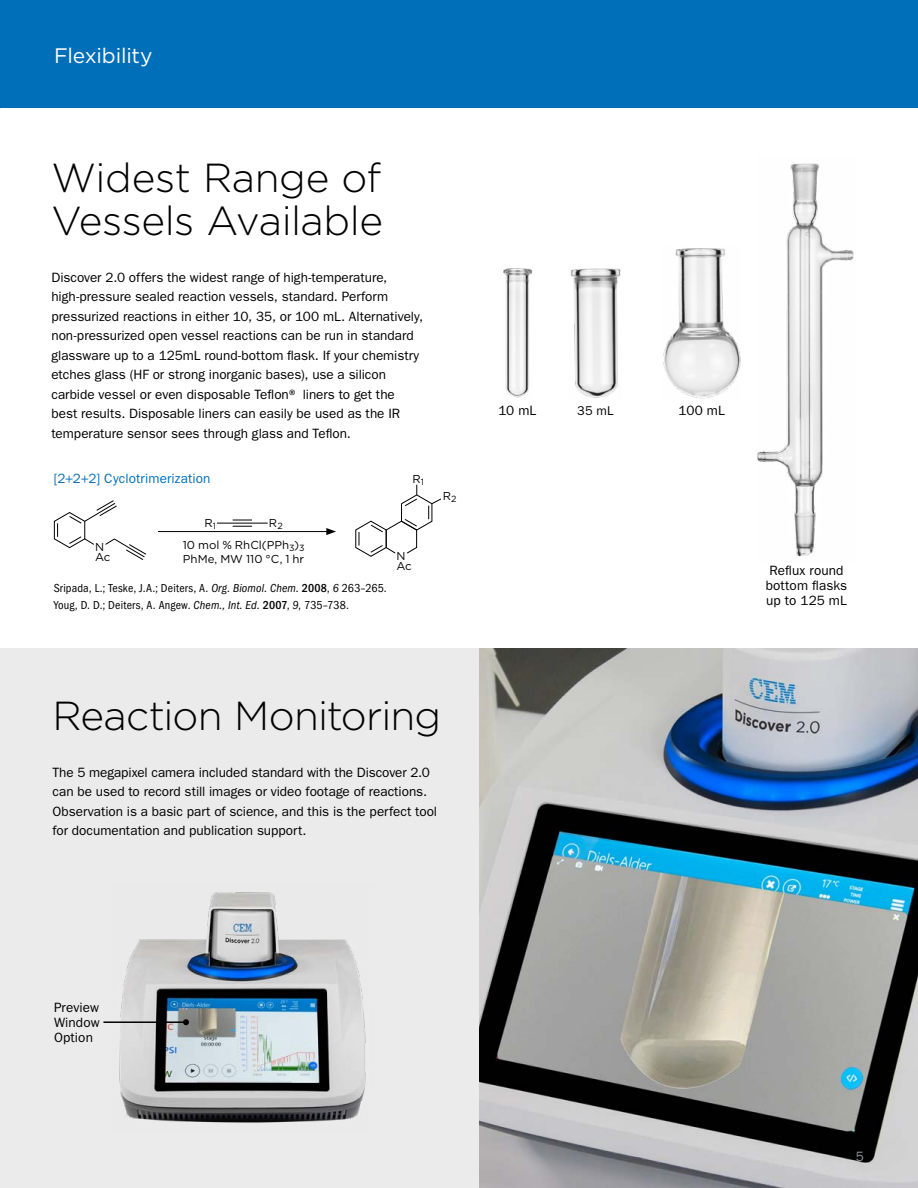
<style>
.page{position:relative;width:918px;height:1188px;background:#fff}
.page>*{position:absolute;margin:0;border:0;box-sizing:border-box;transform-origin:0 0}
.Subject_Headline{font:300 40.5px/43.5px "Gotham HTF";letter-spacing:-.015em;color:#000}
.Page_Header__blue_ba{font:21px "Gotham HTF";letter-spacing:-.01em;color:#fff}
.Paragraph_Copy{font:13.5px/19.5px "ITC Franklin Gothic Std";color:#000}
.Column_Header__blue{font:13.5px "ITC Franklin Gothic Std";letter-spacing:.01em;color:#006fba}
.t1{font:13.5px "ITC Franklin Gothic Std";color:#939598}
.Paragraph_Copy-2{font:12.75px "ITC Franklin Gothic Std";color:#000}
.Image_Chart_Captions{font:condensed 12px "ITC Franklin Gothic Std";letter-spacing:.015em;color:#000}
.News_Title{font:11.55px "Gotham HTF";color:#000}
.s1{font-style:italic}
.s2{font-weight:500}
</style>
<div class="page">
<img style="left:478px;top:648px;width:440px;height:540px">
<div style="left:0;top:648px;width:478px;height:540px;background:#ebebec"></div>
<img style="left:119px;top:892px;width:247px;height:231px">
<div style="left:0;top:0;width:918px;height:108px;background:#006fba"></div>
<svg style="left:54px;top:500px;width:93px;height:60px"></svg>
<svg style="left:355px;top:485px;width:87px;height:72px"></svg>
<hr style="left:158px;top:531px;width:171px;height:1px;background:#000">
<svg style="left:326px;top:528px;width:10px;height:7px"></svg>
<svg style="left:233px;top:520px;width:19px;height:7px"></svg>
<hr style="left:217px;top:523px;width:51px;height:1px;background:#000">
<hr style="left:103px;top:1021px;width:83px;height:2px;background:#000">
<svg style="left:183px;top:1019px;width:6px;height:6px"></svg>
<img style="left:503px;top:268px;width:30px;height:130px">
<img style="left:570px;top:268px;width:51px;height:130px">
<img style="left:663px;top:248px;width:78px;height:151px">
<img style="left:757px;top:163px;width:97px;height:394px">
<p class="Page_Header__blue_ba" style="left:54px;top:44px;width:100px">Flexibility</p>
<p class="Subject_Headline" style="left:51px;top:155px;width:333px">Widest Range of<br>Vessels Available</p>
<p class="Paragraph_Copy" style="left:51px;top:267px;width:373px">Discover 2.0 offers the widest range of high-temperature, high-pressure sealed reaction vessels, standard. Perform pressurized reactions in either 10, 35, or 100 mL. Alternatively, non-pressurized open vessel reactions can be run in standard glassware up to a 125mL round-bottom flask. If your chemistry etches glass (HF or strong inorganic bases), use a silicon carbide vessel or even disposable Teflon® liners to get the best results. Disposable liners can easily be used as the IR temperature sensor sees through glass and Teflon.</p>
<p class="Column_Header__blue" style="left:54px;top:471px;width:158px">[2+2+2] Cyclotrimerization</p>
<p class="News_Title" style="left:412px;top:472px;width:13px">R<sub>1</sub></p>
<p class="News_Title" style="left:205px;top:516px;width:13px">R<sub>1</sub></p>
<p class="News_Title" style="left:269px;top:516px;width:15px">R<sub>2</sub></p>
<p class="News_Title" style="left:183px;top:538px;width:123px">10 mol % RhCl(PPh<sub>3</sub>)<sub>3</sub></p>
<p class="News_Title" style="left:183px;top:552px;width:123px">PhMe, MW 110 °C, 1 hr</p>
<p class="News_Title" style="left:95px;top:541px;width:11px">N</p>
<p class="News_Title" style="left:95px;top:551px;width:17px">Ac</p>
<p class="News_Title" style="left:397px;top:549px;width:11px">N</p>
<p class="News_Title" style="left:397px;top:560px;width:17px">Ac</p>
<p class="Image_Chart_Captions" style="left:54px;top:582px;width:335px">Sripada, L.; Teske, J.A.; Deiters, A. <span class="s1">Org. Biomol. Chem.</span> <span class="s2">2008</span>, <span class="s1">6</span> 263–265.</p>
<p class="Image_Chart_Captions" style="left:54px;top:598px;width:297px">Youg, D. D.; Deiters, A. Angew. <span class="s1">Chem., Int. Ed.</span> <span class="s2">2007</span>, <span class="s1">9</span>, 735–738.</p>
<p class="News_Title" style="left:443px;top:489px;width:15px">R<sub>2</sub></p>
<p class="Subject_Headline" style="left:52px;top:694px;width:390px">Reaction Monitoring</p>
<p class="Paragraph_Copy" style="left:52px;top:763px;width:386px">The 5 megapixel camera included standard with the Discover 2.0 can be used to record still images or video footage of reactions.<br>Observation is a basic part of science, and this is the perfect tool for documentation and publication support.</p>
<p class="Paragraph_Copy" style="left:498px;top:401px;width:39px">10 mL</p>
<p class="Paragraph_Copy-2" style="left:577px;top:403px;width:38px">35 mL</p>
<p class="Paragraph_Copy" style="left:679px;top:401px;width:48px">100 mL</p>
<p class="Paragraph_Copy" style="left:766px;top:563px;width:83px;line-height:15px">Reflux round bottom flasks up to 125 mL</p>
<p class="Paragraph_Copy" style="left:54px;top:1000px;width:47px;line-height:15px;text-align:justify">Preview Window Option</p>
<p class="t1" style="left:856px;top:1149px;width:10px">5</p>
</div>
